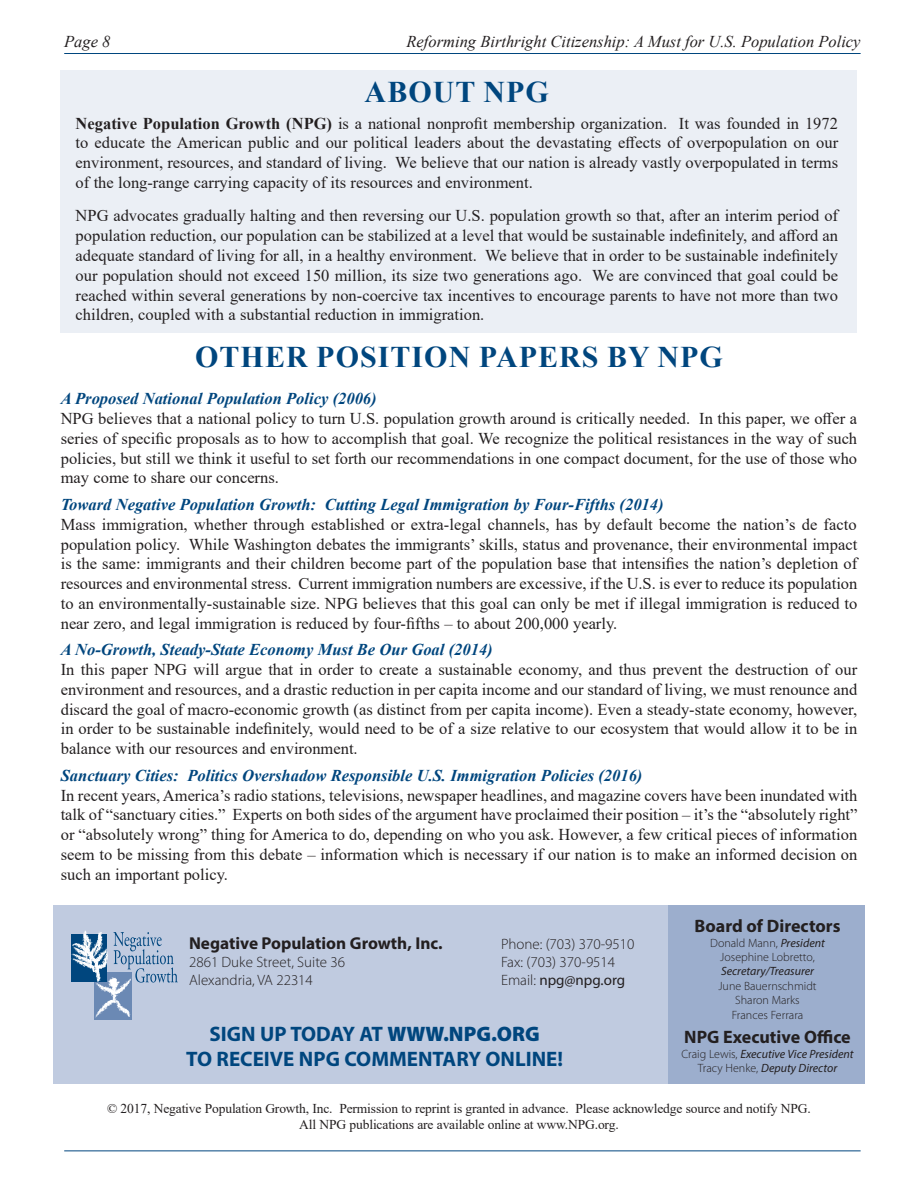
<style>
.page{position:relative;width:918px;height:1188px;background:#fff}
.page>*{position:absolute;margin:0;border:0;box-sizing:border-box;transform-origin:0 0}
.t1{font:700 30px "Times New Roman";letter-spacing:.035em;color:#00467e}
.Body_Text{font:700 21px "Myriad Pro";color:#00467e}
.Body_Text-2{font:700 18px "Myriad Pro";color:#231f20}
.t2{font:700 17.25px "Myriad Pro";color:#231f20}
.Body_Text-3{font:16.5px/19.8px "Times New Roman";color:#231f20;text-align:justify}
.Endnotes{font:16.5px/19.8px "Times New Roman";color:#231f20;text-align:justify}
.Paper_Title{font:italic 700 16.5px "Times New Roman";color:#00467e}
.t3{font:italic 16.5px "Times New Roman";color:#231f20}
.t4{font:300 15px "Myriad Pro";color:#231f20}
.t5{font:15px "Myriad Pro";color:#231f20}
.Body_Text-4{font:13.5px "Times New Roman";letter-spacing:-.01em;color:#231f20}
.Body_Text-5{font:300 12px "Myriad Pro";color:#231f20}
.Body_Text-6{font:italic 12px "Myriad Pro";color:#231f20}
.s1{font-weight:700}
.s2{font-weight:400;font-style:italic}
.s3{font-weight:300;font-style:normal}
.s4{font-weight:300}
.s5{font-weight:900}
</style>
<div class="page">
<hr style="left:64px;top:53px;width:797px;height:1px;background:#00467e">
<hr style="left:64px;top:1150px;width:797px;height:1px;background:#00467e">
<div style="left:61px;top:70px;width:796px;height:263px;background:#ebeff5"></div>
<div style="left:668px;top:905px;width:197px;height:179px;background:#9caecd"></div>
<div style="left:53px;top:905px;width:615px;height:179px;background:#c0cbe0"></div>
<div style="left:95px;top:972px;width:37px;height:48px;background:#6b89b4"></div>
<svg style="left:71px;top:931px;width:107px;height:87px"></svg>
<p class="t3" style="left:64px;top:31px;width:48px">Page 8</p>
<p class="t3" style="left:407px;top:31px;width:456px">Reforming Birthright Citizenship: A Must for U.S. Population Policy</p>
<p class="t1" style="left:365px;top:70px;width:186px">ABOUT NPG</p>
<p class="Endnotes" style="left:76px;top:113px;width:764px"><span class="s1">Negative Population Growth (NPG)</span> is a national nonprofit membership organization. It was founded in 1972 to educate the American public and our political leaders about the devastating effects of overpopulation on our environment, resources, and standard of living. We believe that our nation is already vastly overpopulated in terms of the long-range carrying capacity of its resources and environment.</p>
<p class="Endnotes" style="left:76px;top:205px;width:764px">NPG advocates gradually halting and then reversing our U.S. population growth so that, after an interim period of population reduction, our population can be stabilized at a level that would be sustainable indefinitely, and afford an adequate standard of living for all, in a healthy environment. We believe that in order to be sustainable indefinitely our population should not exceed 150 million, its size two generations ago. We are convinced that goal could be reached within several generations by non-coercive tax incentives to encourage parents to have not more than two children, coupled with a substantial reduction in immigration.</p>
<p class="t1" style="left:195px;top:335px;width:529px">OTHER POSITION PAPERS BY NPG</p>
<p class="Paper_Title" style="left:61px;top:387px;width:317px">A Proposed National Population Policy (2006)</p>
<p class="Body_Text-3" style="left:61px;top:408px;width:798px">NPG believes that a national policy to turn U.S. population growth around is critically needed. In this paper, we offer a series of specific proposals as to how to accomplish that goal. We recognize the political resistances in the way of such policies, but still we think it useful to set forth our recommendations in one compact document, for the use of those who may come to share our concerns.</p>
<p class="Paper_Title" style="left:61px;top:493px;width:604px">Toward Negative Population Growth: Cutting Legal Immigration by Four-Fifths (2014)</p>
<p class="Body_Text-3" style="left:61px;top:514px;width:798px">Mass immigration, whether through established or extra-legal channels, has by default become the nation’s de facto population policy. While Washington debates the immigrants’ skills, status and provenance, their environmental impact is the same: immigrants and their children become part of the population base that intensifies the nation’s depletion of resources and environmental stress. Current immigration numbers are excessive, if the U.S. is ever to reduce its population to an environmentally-sustainable size. NPG believes that this goal can only be met if illegal immigration is reduced to near zero, and legal immigration is reduced by four-fifths – to about 200,000 yearly.</p>
<p class="Paper_Title" style="left:61px;top:638px;width:434px">A No-Growth, Steady-State Economy Must Be Our Goal (2014)</p>
<p class="Body_Text-3" style="left:61px;top:659px;width:798px">In this paper NPG will argue that in order to create a sustainable economy, and thus prevent the destruction of our environment and resources, and a drastic reduction in per capita income and our standard of living, we must renounce and discard the goal of macro-economic growth (as distinct from per capita income). Even a steady-state economy, however, in order to be sustainable indefinitely, would need to be of a size relative to our ecosystem that would allow it to be in balance with our resources and environment.</p>
<p class="Paper_Title" style="left:61px;top:764px;width:583px">Sanctuary Cities: Politics Overshadow Responsible U.S. Immigration Policies (2016)</p>
<p class="Body_Text-3" style="left:61px;top:785px;width:798px">In recent years, America’s radio stations, televisions, newspaper headlines, and magazine covers have been inundated with talk of “sanctuary cities.” Experts on both sides of the argument have proclaimed their position – it’s the “absolutely right” or “absolutely wrong” thing for America to do, depending on who you ask. However, a few critical pieces of information seem to be missing from this debate – information which is necessary if our nation is to make an informed decision on such an important policy.</p>
<p class="Body_Text-2" style="left:694px;top:914px;width:148px">Board of Directors</p>
<p class="Body_Text-5" style="left:710px;top:935px;width:116px">Donald Mann, <span class="s2">President</span></p>
<p class="Body_Text-5" style="left:720px;top:950px;width:96px">Josephine Lobretto,</p>
<p class="Body_Text-6" style="left:721px;top:964px;width:94px">Secretary/Treasurer</p>
<p class="Body_Text-5" style="left:719px;top:979px;width:100px">June Bauernschmidt</p>
<p class="Body_Text-5" style="left:735px;top:993px;width:66px">Sharon Marks</p>
<p class="Body_Text-5" style="left:732px;top:1007px;width:73px">Frances Ferrara</p>
<p class="Body_Text-2" style="left:684px;top:1025px;width:168px">NPG Executive Office</p>
<p class="Body_Text-6" style="left:681px;top:1046px;width:174px"><span class="s3">Craig Lewis,</span> Executive Vice President</p>
<p class="Body_Text-6" style="left:698px;top:1061px;width:141px"><span class="s3">Tracy Henke,</span> Deputy Director</p>
<p class="t2" style="left:189px;top:932px;width:255px">Negative Population Growth, Inc.</p>
<p class="t4" style="left:501px;top:935px;width:135px">Phone: (703) 370-9510</p>
<p class="t4" style="left:189px;top:953px;width:158px">2861 Duke Street, Suite 36</p>
<p class="t4" style="left:501px;top:953px;width:116px">Fax: (703) 370-9514</p>
<p class="t4" style="left:189px;top:971px;width:125px">Alexandria, VA 22314</p>
<p class="t5" style="left:501px;top:970px;width:126px"><span class="s4">Email:</span> npg@npg.org</p>
<p class="Body_Text" style="left:210px;top:1020px;width:332px">SIGN UP TODAY AT <span class="s5">WWW.NPG.ORG</span></p>
<p class="Body_Text" style="left:186px;top:1046px;width:378px">TO RECEIVE NPG COMMENTARY ONLINE!</p>
<p class="Body_Text-4" style="left:107px;top:1099px;width:705px">© 2017, Negative Population Growth, Inc. Permission to reprint is granted in advance. Please acknowledge source and notify NPG.</p>
<p class="Body_Text-4" style="left:299px;top:1115px;width:321px">All NPG publications are available online at www.NPG.org.</p>
</div>
